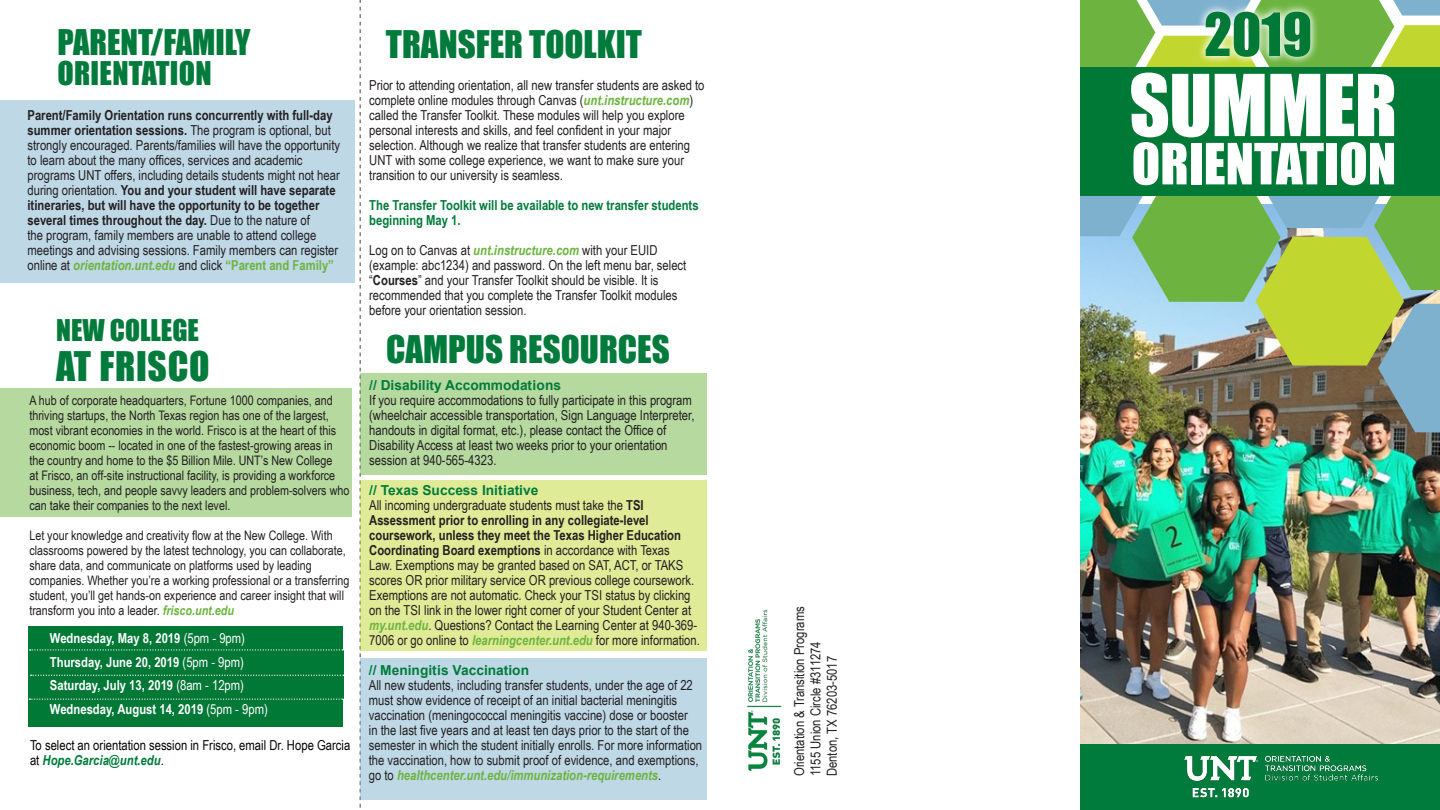
<style>
.page{position:relative;width:1440px;height:810px;background:#fff}
.page>*{position:absolute;margin:0;border:0;box-sizing:border-box;transform-origin:0 0}
.t1{font:78.75px "Impact";letter-spacing:-.01em;color:#fff}
.t2{font:55px "Impact";color:#007836}
.t3{font:52.5px "Impact";color:#fff}
.t4{font:37.5px "Impact";letter-spacing:.02em;color:#007b3b}
.t5{font:35px "Impact";color:#007b3b}
.t6{font:32.5px "Impact";color:#007b3b}
.t7{font:30px "Impact";letter-spacing:.01em;color:#007b3b}
.t8{font:27.5px "Impact";color:#007b3b}
.t9{font:13.75px/15px "Arial Narrow";color:#231f20}
.t10{font:700 13.75px "Arial Narrow";color:#fff}
.t11{font:700 13.75px "Arial";color:#007b3b}
.t12{font:700 13.75px/15px "Arial Narrow";color:#007b3b}
.t13{font:13.75px "Arial Narrow";color:#040503}
.t14{font:italic 700 13.75px "Arial Narrow";color:#007b3b}
.t15{font:13.12px/15px "Arial Narrow";color:#231f20}
.s1{font-weight:700}
.s2{font-weight:700;font-style:italic;color:#6cb43f}
.s3{font-weight:700;color:#6cb43f}
.s4{font-weight:400}
.s5{font-weight:400;font-style:normal;color:#040503}
</style>
<div class="page">
<div style="left:0;top:100px;width:355px;height:183px;background:#bed8e6"></div>
<img style="left:1080px;top:432px;width:360px;height:313px">
<div style="left:1080px;top:745px;width:360px;height:65px;background:#007b3b"></div>
<svg style="left:360px;top:0;width:1px;height:808px"></svg>
<img style="left:747px;top:609px;width:34px;height:162px">
<img style="left:1184px;top:755px;width:194px;height:43px">
<img style="left:1080px;top:0;width:360px;height:432px">
<div style="left:1071px;top:67px;width:369px;height:129px;background:#007836"></div>
<div style="left:1193px;top:0;width:130px;height:69px;background:#fff;opacity:.75"></div>
<div style="left:1198px;top:4px;width:120px;height:61px;background:#fff;opacity:.75"></div>
<div style="left:0;top:388px;width:352px;height:129px;background:#b5d99f"></div>
<div style="left:29px;top:626px;width:314px;height:101px;background:#007836"></div>
<svg style="left:30px;top:649px;width:313px;height:2px"></svg>
<svg style="left:31px;top:675px;width:313px;height:1px"></svg>
<svg style="left:29px;top:699px;width:314px;height:1px"></svg>
<div style="left:361px;top:658px;width:346px;height:141px;background:#bed8e6"></div>
<div style="left:361px;top:480px;width:346px;height:171px;background:#e0eb97"></div>
<div style="left:361px;top:373px;width:346px;height:102px;background:#b5d99f"></div>
<p class="t6" style="left:58px;top:17px;width:195px">PARENT/FAMILY</p>
<p class="t7" style="left:58px;top:50px;width:156px">ORIENTATION</p>
<p class="t9" style="left:28px;top:107px;width:314px"><span class="s1">Parent/Family Orientation runs concurrently with full-day summer orientation sessions.</span> The program is optional, but strongly encouraged. Parents/families will have the opportunity to learn about the many offices, services and academic programs UNT offers, including details students might not hear during orientation. <span class="s1">You and your student will have separate itineraries, but will have the opportunity to be together several times throughout the day.</span> Due to the nature of<br>the program, family members are unable to attend college meetings and advising sessions. Family members can register online at <span class="s2">orientation.unt.edu</span> and click <span class="s3">“Parent and Family”</span></p>
<p class="t8" style="left:56px;top:309px;width:144px">NEW COLLEGE</p>
<p class="t4" style="left:56px;top:338px;width:155px">AT FRISCO</p>
<p class="t15" style="left:29px;top:392px;width:322px">A hub of corporate headquarters, Fortune 1000 companies, and thriving startups, the North Texas region has one of the largest, most vibrant economies in the world. Frisco is at the heart of this economic boom -- located in one of the fastest-growing areas in the country and home to the $5 Billion Mile. UNT’s New College<br>at Frisco, an off-site instructional facility, is providing a workforce business, tech, and people savvy leaders and problem-solvers who can take their companies to the next level.</p>
<p class="t15" style="left:29px;top:527px;width:322px">Let your knowledge and creativity flow at the New College. With classrooms powered by the latest technology, you can collaborate, share data, and communicate on platforms used by leading companies. Whether you’re a working professional or a transferring student, you’ll get hands-on experience and career insight that will transform you into a leader. <span class="s2">frisco.unt.edu</span></p>
<p class="t10" style="left:50px;top:628px;width:197px">Wednesday, May 8, 2019 <span class="s4">(5pm - 9pm)</span></p>
<p class="t10" style="left:50px;top:651px;width:196px">Thursday, June 20, 2019 <span class="s4">(5pm - 9pm)</span></p>
<p class="t10" style="left:50px;top:675px;width:196px">Saturday, July 13, 2019 <span class="s4">(8am - 12pm)</span></p>
<p class="t10" style="left:50px;top:699px;width:219px">Wednesday, August 14, 2019 <span class="s4">(5pm - 9pm)</span></p>
<p class="t13" style="left:30px;top:735px;width:322px">To select an orientation session in Frisco, email Dr. Hope Garcia</p>
<p class="t14" style="left:30px;top:750px;width:135px"><span class="s5">at</span> Hope.Garcia@unt.edu<span class="s5">.</span></p>
<p class="t5" style="left:386px;top:17px;width:258px">TRANSFER TOOLKIT</p>
<p class="t9" style="left:369px;top:77px;width:337px">Prior to attending orientation, all new transfer students are asked to complete online modules through Canvas (<span class="s2">unt.instructure.com</span>) called the Transfer Toolkit. These modules will help you explore personal interests and skills, and feel confident in your major selection. Although we realize that transfer students are entering UNT with some college experience, we want to make sure your transition to our university is seamless.</p>
<p class="t12" style="left:369px;top:197px;width:331px">The Transfer Toolkit will be available to new transfer students beginning May 1.</p>
<p class="t9" style="left:369px;top:242px;width:319px">Log on to Canvas at <span class="s2">unt.instructure.com</span> with your EUID (example: abc1234) and password. On the left menu bar, select “<span class="s1">Courses</span>” and your Transfer Toolkit should be visible. It is recommended that you complete the Transfer Toolkit modules before your orientation session.</p>
<p class="t5" style="left:386px;top:322px;width:285px">CAMPUS RESOURCES</p>
<p class="t11" style="left:369px;top:375px;width:193px">// Disability Accommodations</p>
<p class="t9" style="left:369px;top:392px;width:327px">If you require accommodations to fully participate in this program (wheelchair accessible transportation, Sign Language Interpreter, handouts in digital format, etc.), please contact the Office of</p>
<p class="t9" style="left:369px;top:437px;width:300px">Disability Access at least two weeks prior to your orientation session at 940-565-4323.</p>
<p class="t11" style="left:369px;top:480px;width:171px">// Texas Success Initiative</p>
<p class="t9" style="left:369px;top:497px;width:332px">All incoming undergraduate students must take the <span class="s1">TSI Assessment prior to enrolling in any collegiate-level coursework, unless they meet the Texas Higher Education Coordinating Board exemptions</span> in accordance with Texas<br>Law. Exemptions may be granted based on SAT, ACT, or TAKS scores OR prior military service OR previous college coursework.<br>Exemptions are not automatic. Check your TSI status by clicking on the TSI link in the lower right corner of your Student Center at <span class="s2">my.unt.edu</span>. Questions? Contact the Learning Center at 940-369- 7006 or go online to <span class="s2">learningcenter.unt.edu</span> for more information.</p>
<p class="t11" style="left:369px;top:660px;width:162px">// Meningitis Vaccination</p>
<p class="t9" style="left:369px;top:677px;width:326px">All new students, including transfer students, under the age of 22 must show evidence of receipt of an initial bacterial meningitis</p>
<p class="t9" style="left:369px;top:707px;width:335px">vaccination (meningococcal meningitis vaccine) dose or booster<br>in the last five years and at least ten days prior to the start of the semester in which the student initially enrolls. For more information the vaccination, how to submit proof of evidence, and exemptions, go to <span class="s2">healthcenter.unt.edu/immunization-requirements</span>.</p>
<p class="t9" style="left:791px;top:776px;width:171px;rotate:-90deg">Orientation &amp; Transition Programs</p>
<p class="t9" style="left:808px;top:776px;width:136px;rotate:-90deg">1155 Union Circle #311274</p>
<p class="t9" style="left:824px;top:776px;width:122px;rotate:-90deg">Denton, TX 76203-5017</p>
<p class="t2" style="left:1204px;top:-8px;width:109px">2019</p>
<p class="t1" style="left:1129px;top:44px;width:269px">SUMMER</p>
<p class="t3" style="left:1132px;top:123px;width:266px">ORIENTATION</p>
</div>
